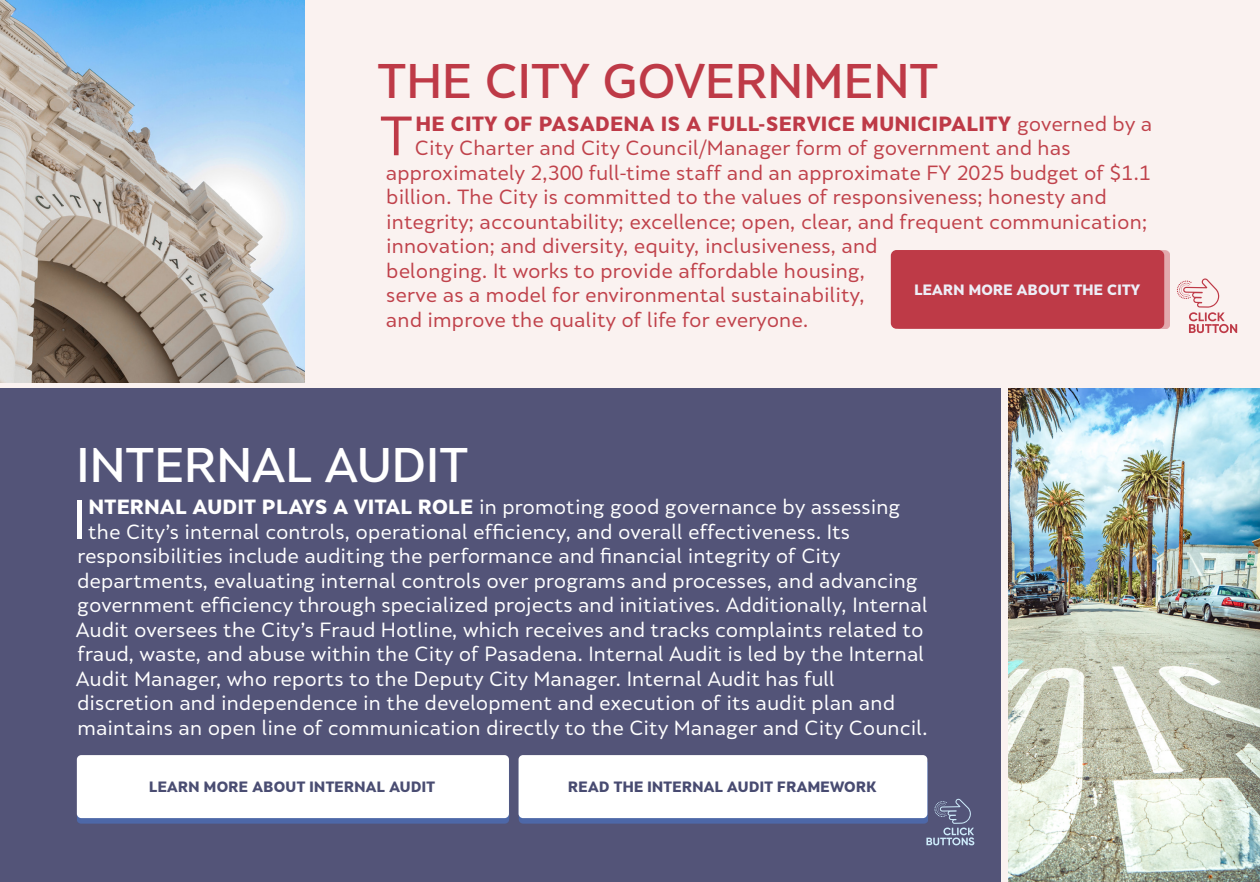
<style>
.page{position:relative;width:1260px;height:882px;background:#faf2f0}
.page>*{position:absolute;margin:0;border:0;box-sizing:border-box;transform-origin:0 0}
.t1{font:51.8px "Skola Sans";color:#fff}
.t2{font:51.8px "Skola Sans";color:#be3a47}
.t3{font:500 45.5px "Skola Sans";color:#be3a47}
.t4{font:500 45.5px "Skola Sans";color:#fff}
.t5{font:19.25px "Skola Sans";color:#fff}
.t6{font:19.25px "Skola Sans";color:#c0424b}
.t7{font:900 19.25px "Skola Sans";letter-spacing:.04em;color:#be3a47}
.t8{font:900 14px "Skola Sans";letter-spacing:.025em;color:#484b71}
.t9{font:900 14px "Skola Sans";letter-spacing:.025em;color:#4a4d72}
.t10{font:900 14px "Skola Sans";letter-spacing:.02em;color:#edeef7}
.s1{font-weight:400;color:#c0424b}
.s2{font-weight:900}
</style>
<div class="page">
<div style="left:0;top:388px;width:1000px;height:494px;background:#535478"></div>
<div style="left:77px;top:760px;width:432px;height:64px;background:#4c6db4;opacity:.8"></div>
<div style="left:77px;top:755px;width:432px;height:63px;background:#fff;border-radius:4px"></div>
<div style="left:519px;top:760px;width:409px;height:64px;background:#4c6db4;opacity:.8"></div>
<div style="left:519px;top:755px;width:408px;height:63px;background:#fff;border-radius:4px"></div>
<img style="left:0;top:0;width:305px;height:382px">
<img style="left:1008px;top:388px;width:252px;height:493px">
<div style="left:896px;top:250px;width:274px;height:79px;background:#be3a47;opacity:.4"></div>
<div style="left:891px;top:250px;width:273px;height:79px;background:#be3a47;border-radius:6px"></div>
<svg style="left:1177px;top:278px;width:60px;height:55px"></svg>
<svg style="left:926px;top:798px;width:48px;height:47px"></svg>
<h2 class="t3" style="left:378px;top:54px;width:562px">THE CITY GOVERNMENT</h2>
<h1 class="t2" style="left:380px;top:105px;width:35px">T</h1>
<p class="t7" style="left:416px;top:111px;width:738px">HE CITY OF PASADENA IS A FULL-SERVICE MUNICIPALITY <span class="s1">governed by a</span></p>
<p class="t6" style="left:415px;top:137px;width:657px">City Charter and City Council/Manager form of government and has</p>
<p class="t6" style="left:386px;top:161px;width:767px">approximately 2,300 full-time staff and an approximate FY 2025 budget of $1.1</p>
<p class="t6" style="left:386px;top:186px;width:722px">billion. The City is committed to the values of responsiveness; honesty and</p>
<p class="t6" style="left:386px;top:210px;width:763px">integrity; accountability; excellence; open, clear, and frequent communication;</p>
<p class="t6" style="left:386px;top:235px;width:493px">innovation; and diversity, equity, inclusiveness, and</p>
<p class="t6" style="left:386px;top:259px;width:480px">belonging. It works to provide affordable housing,</p>
<p class="t6" style="left:386px;top:284px;width:480px">serve as a model for environmental sustainability,</p>
<p class="t6" style="left:386px;top:308px;width:424px">and improve the quality of life for everyone.</p>
<p class="t10" style="left:914px;top:281px;width:227px">LEARN MORE ABOUT THE CITY</p>
<h2 class="t4" style="left:77px;top:438px;width:393px">INTERNAL AUDIT</h2>
<h1 class="t1" style="left:72px;top:489px;width:16px">I</h1>
<p class="t5" style="left:89px;top:496px;width:813px"><span class="s2">NTERNAL AUDIT PLAYS A VITAL ROLE</span> in promoting good governance by assessing</p>
<p class="t5" style="left:88px;top:520px;width:764px">the City’s internal controls, operational efficiency, and overall effectiveness. Its</p>
<p class="t5" style="left:77px;top:545px;width:765px">responsibilities include auditing the performance and financial integrity of City</p>
<p class="t5" style="left:77px;top:569px;width:842px">departments, evaluating internal controls over programs and processes, and advancing</p>
<p class="t5" style="left:77px;top:594px;width:852px">government efficiency through specialized projects and initiatives. Additionally, Internal</p>
<p class="t5" style="left:76px;top:618px;width:849px">Audit oversees the City’s Fraud Hotline, which receives and tracks complaints related to</p>
<p class="t5" style="left:77px;top:643px;width:848px">fraud, waste, and abuse within the City of Pasadena. Internal Audit is led by the Internal</p>
<p class="t5" style="left:76px;top:667px;width:760px">Audit Manager, who reports to the Deputy City Manager. Internal Audit has full</p>
<p class="t5" style="left:77px;top:692px;width:820px">discretion and independence in the development and execution of its audit plan and</p>
<p class="t5" style="left:77px;top:716px;width:852px">maintains an open line of communication directly to the City Manager and City Council.</p>
<p class="t9" style="left:149px;top:778px;width:287px">LEARN MORE ABOUT INTERNAL AUDIT</p>
<p class="t8" style="left:568px;top:778px;width:310px">READ THE INTERNAL AUDIT FRAMEWORK</p>
</div>
